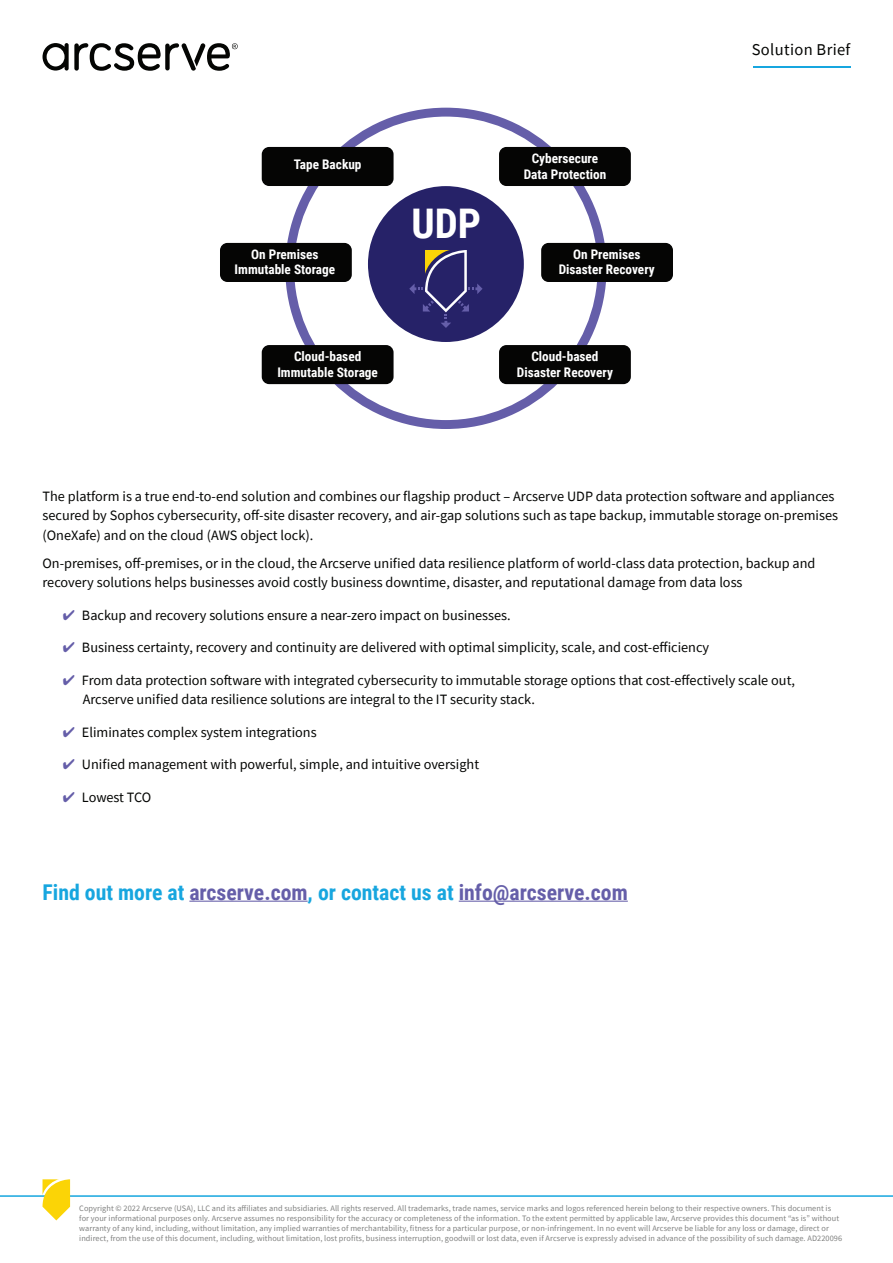
<style>
.page{position:relative;width:893px;height:1263px;background:#fff}
.page>*{position:absolute;margin:0;border:0;box-sizing:border-box;transform-origin:0 0}
.t1{font:700 40.8px "Roboto Condensed";color:#fff}
.t2{font:700 21.75px "Roboto Condensed";color:#655ea9}
.t3{font:16.5px "Source Sans Pro";letter-spacing:.02em;color:#040503}
.t4{font:14.25px/19.5px "Source Sans Pro";color:#040503}
.t5{font:700 13.2px/15.9px "Roboto Condensed";color:#fff;text-align:center}
.t6{font:8.25px/9.8px "Source Sans Pro";letter-spacing:.01em;color:#808180}
.s1{color:#655ea9}
.s2{color:#17a6df}
</style>
<div class="page">
<hr style="left:0;top:1195px;width:893px;height:2px;background:#17a6df">
<svg style="left:43px;top:1179px;width:27px;height:41px"></svg>
<svg style="left:43px;top:43px;width:195px;height:28px"></svg>
<hr style="left:753px;top:66px;width:97px;height:2px;background:#17a6df">
<hr style="left:189px;top:901px;width:119px;height:1px;background:#655ea9">
<hr style="left:459px;top:901px;width:169px;height:1px;background:#655ea9">
<svg style="left:285px;top:108px;width:322px;height:321px"></svg>
<div style="left:262px;top:147px;width:132px;height:39px;background:#050504;border-radius:7px"></div>
<div style="left:220px;top:243px;width:132px;height:39px;background:#050504;border-radius:7px"></div>
<div style="left:541px;top:243px;width:132px;height:39px;background:#050504;border-radius:7px"></div>
<div style="left:499px;top:147px;width:132px;height:39px;background:#050504;border-radius:7px"></div>
<div style="left:262px;top:345px;width:132px;height:39px;background:#050504;border-radius:7px"></div>
<div style="left:499px;top:345px;width:132px;height:39px;background:#050504;border-radius:7px"></div>
<div style="left:368px;top:186px;width:156px;height:156px;background:#262268;border-radius:50%"></div>
<svg style="left:409px;top:250px;width:74px;height:78px"></svg>
<p class="t5" style="left:294px;top:156px;width:69px">Tape Backup</p>
<h1 class="t1" style="left:411px;top:195px;width:71px">UDP</h1>
<p class="t5" style="left:524px;top:149px;width:84px">Cybersecure<br>Data Protection</p>
<p class="t5" style="left:235px;top:245px;width:102px">On Premises<br>Immutable Storage</p>
<p class="t5" style="left:559px;top:245px;width:97px">On Premises<br>Disaster Recovery</p>
<p class="t5" style="left:277px;top:348px;width:102px">Cloud-based<br>Immutable Storage</p>
<p class="t5" style="left:517px;top:348px;width:97px">Cloud-based<br>Disaster Recovery</p>
<p class="t3" style="left:752px;top:39px;width:100px">Solution Brief</p>
<p class="t4" style="left:43px;top:486px;width:797px">The platform is a true end-to-end solution and combines our flagship product – Arcserve UDP data protection software and appliances secured by Sophos cybersecurity, off-site disaster recovery, and air-gap solutions such as tape backup, immutable storage on-premises (OneXafe) and on the cloud (AWS object lock).</p>
<p class="t4" style="left:43px;top:553px;width:774px">On-premises, off-premises, or in the cloud, the Arcserve unified data resilience platform of world-class data protection, backup and recovery solutions helps businesses avoid costly business downtime, disaster, and reputational damage from data loss</p>
<p class="t4" style="left:63px;top:605px;width:449px"><span class="s1">✔</span> Backup and recovery solutions ensure a near-zero impact on businesses.</p>
<p class="t4" style="left:63px;top:638px;width:648px"><span class="s1">✔</span> Business certainty, recovery and continuity are delivered with optimal simplicity, scale, and cost-efficiency</p>
<p class="t4" style="left:83px;top:670px;width:714px;text-indent:-20px"><span class="s1">✔</span> From data protection software with integrated cybersecurity to immutable storage options that cost-effectively scale out,<br>Arcserve unified data resilience solutions are integral to the IT security stack.</p>
<p class="t4" style="left:63px;top:722px;width:255px"><span class="s1">✔</span> Eliminates complex system integrations</p>
<p class="t4" style="left:63px;top:755px;width:418px"><span class="s1">✔</span> Unified management with powerful, simple, and intuitive oversight</p>
<p class="t4" style="left:63px;top:787px;width:90px"><span class="s1">✔</span> Lowest TCO</p>
<h2 class="t2" style="left:43px;top:876px;width:587px"><span class="s2">Find out more at</span> arcserve.com<span class="s2">, or contact us at</span> info@arcserve.com</h2>
<p class="t6" style="left:79px;top:1204px;width:764px">Copyright © 2022 Arcserve (USA), LLC and its affiliates and subsidiaries. All rights reserved. All trademarks, trade names, service marks and logos referenced herein belong to their respective owners. This document is for your informational purposes only. Arcserve assumes no responsibility for the accuracy or completeness of the information. To the extent permitted by applicable law, Arcserve provides this document “as is” without warranty of any kind, including, without limitation, any implied warranties of merchantability, fitness for a particular purpose, or non-infringement. In no event will Arcserve be liable for any loss or damage, direct or indirect, from the use of this document, including, without limitation, lost profits, business interruption, goodwill or lost data, even if Arcserve is expressly advised in advance of the possibility of such damage. AD220096</p>
</div>
